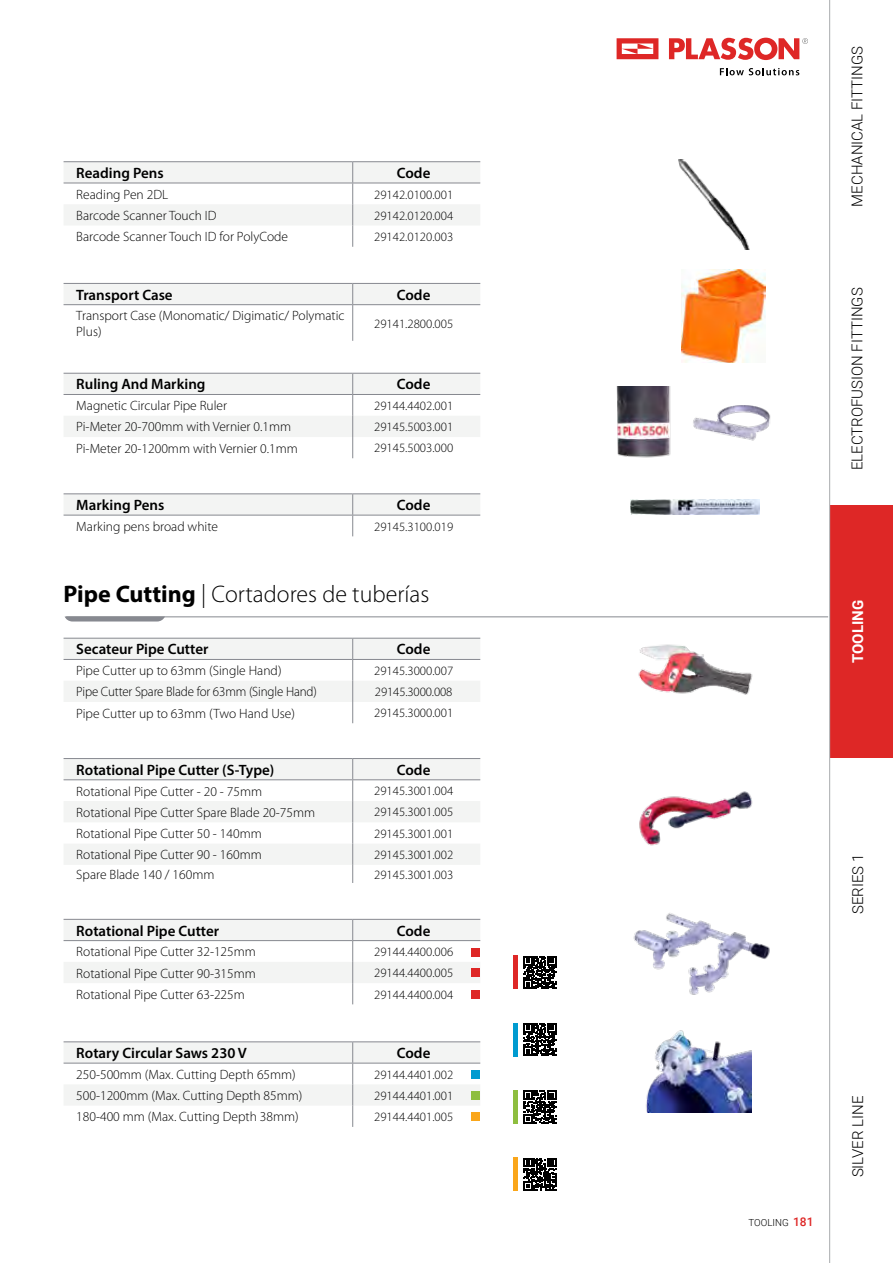
<style>
.page{position:relative;width:893px;height:1263px;background:#fff}
.page>*{position:absolute;margin:0;border:0;box-sizing:border-box;transform-origin:0 0}
.t1{font:300 24px "Myriad Pro";color:#000}
.t2{font:600 15px "Myriad Pro";color:#000}
.t3{font:300 15px "Roboto";color:#000}
.t4{font:700 15px "Roboto";color:#fff}
.t5{font:300 13.5px/16.5px "Myriad Pro";color:#000}
.t6{font:300 13.5px "Myriad Pro";color:#000;scale:.96 1}
.t7{font:300 12.75px "Myriad Pro";color:#000}
.t8{font:300 9.75px "Roboto";color:#000}
.s1{font-weight:700}
.s2{font-weight:500;font-size:12px;color:#de2726}
</style>
<div class="page">
<svg style="left:617px;top:38px;width:41px;height:21px"></svg>
<svg style="left:669px;top:38px;width:139px;height:22px"></svg>
<svg style="left:720px;top:68px;width:79px;height:7px"></svg>
<div style="left:830px;top:505px;width:63px;height:253px;background:#de2726"></div>
<hr style="left:829px;top:0;width:1px;height:1263px;background:#a9abae">
<hr style="left:64px;top:161px;width:289px;height:1px;background:#878990">
<hr style="left:353px;top:161px;width:127px;height:1px;background:#878990">
<svg style="left:64px;top:162px;width:416px;height:85px"></svg>
<svg style="left:64px;top:638px;width:416px;height:85px"></svg>
<hr style="left:64px;top:1041px;width:289px;height:1px;background:#878990">
<hr style="left:353px;top:1041px;width:127px;height:1px;background:#878990">
<svg style="left:64px;top:1042px;width:416px;height:85px"></svg>
<svg style="left:64px;top:758px;width:416px;height:125px"></svg>
<svg style="left:64px;top:919px;width:416px;height:85px"></svg>
<svg style="left:64px;top:283px;width:416px;height:22px"></svg>
<hr style="left:352px;top:305px;width:1px;height:36px;background:#878990">
<svg style="left:64px;top:373px;width:416px;height:85px"></svg>
<hr style="left:64px;top:493px;width:289px;height:1px;background:#878990">
<hr style="left:353px;top:493px;width:127px;height:1px;background:#878990">
<svg style="left:64px;top:494px;width:416px;height:42px"></svg>
<img style="left:679px;top:159px;width:71px;height:91px">
<img style="left:681px;top:269px;width:85px;height:94px">
<img style="left:616px;top:387px;width:55px;height:71px">
<img style="left:693px;top:405px;width:78px;height:36px">
<img style="left:630px;top:500px;width:130px;height:14px">
<img style="left:638px;top:644px;width:115px;height:51px">
<img style="left:639px;top:791px;width:114px;height:55px">
<img style="left:633px;top:913px;width:137px;height:82px">
<img style="left:646px;top:1030px;width:106px;height:82px">
<hr style="left:66px;top:616px;width:762px;height:1px;background:#878990">
<svg style="left:65px;top:616px;width:100px;height:5px"></svg>
<div style="left:471px;top:1070px;width:8px;height:8px;background:#009bd0"></div>
<div style="left:471px;top:948px;width:8px;height:8px;background:#de2726"></div>
<div style="left:471px;top:1091px;width:8px;height:8px;background:#8ebe3f"></div>
<div style="left:471px;top:969px;width:8px;height:8px;background:#de2726"></div>
<div style="left:471px;top:1112px;width:8px;height:9px;background:#faa61a"></div>
<div style="left:471px;top:990px;width:8px;height:9px;background:#de2726"></div>
<svg style="left:523px;top:956px;width:33px;height:33px"></svg>
<div style="left:513px;top:956px;width:5px;height:33px;background:#de2726"></div>
<svg style="left:523px;top:1090px;width:34px;height:34px"></svg>
<svg style="left:523px;top:1091px;width:33px;height:32px"></svg>
<div style="left:513px;top:1090px;width:5px;height:33px;background:#8ebe3f"></div>
<div style="left:513px;top:1023px;width:5px;height:33px;background:#009bd0"></div>
<svg style="left:523px;top:1023px;width:33px;height:33px"></svg>
<svg style="left:556px;top:1158px;width:1px;height:33px"></svg>
<svg style="left:523px;top:1158px;width:33px;height:33px"></svg>
<div style="left:513px;top:1158px;width:5px;height:33px;background:#faa61a"></div>
<p class="t2" style="left:76px;top:163px;width:89px">Reading Pens</p>
<p class="t2" style="left:397px;top:163px;width:35px">Code</p>
<p class="t5" style="left:76px;top:186px;width:93px">Reading Pen 2DL</p>
<p class="t7" style="left:374px;top:187px;width:81px">29142.0100.001</p>
<p class="t5" style="left:76px;top:207px;width:142px">Barcode Scanner Touch ID</p>
<p class="t7" style="left:374px;top:208px;width:81px">29142.0120.004</p>
<p class="t5" style="left:76px;top:228px;width:213px">Barcode Scanner Touch ID for PolyCode</p>
<p class="t7" style="left:374px;top:229px;width:81px">29142.0120.003</p>
<p class="t2" style="left:76px;top:285px;width:98px">Transport Case</p>
<p class="t2" style="left:397px;top:285px;width:35px">Code</p>
<p class="t5" style="left:76px;top:307px;width:270px">Transport Case (Monomatic/ Digimatic/ Polymatic<br>Plus)</p>
<p class="t7" style="left:374px;top:316px;width:81px">29141.2800.005</p>
<p class="t2" style="left:76px;top:375px;width:131px">Ruling And Marking</p>
<p class="t2" style="left:397px;top:375px;width:35px">Code</p>
<p class="t5" style="left:76px;top:397px;width:152px">Magnetic Circular Pipe Ruler</p>
<p class="t7" style="left:374px;top:398px;width:81px">29144.4402.001</p>
<p class="t5" style="left:76px;top:419px;width:216px">Pi-Meter 20-700mm with Vernier 0.1mm</p>
<p class="t7" style="left:374px;top:419px;width:81px">29145.5003.001</p>
<p class="t5" style="left:76px;top:440px;width:223px">Pi-Meter 20-1200mm with Vernier 0.1mm</p>
<p class="t7" style="left:374px;top:440px;width:81px">29145.5003.000</p>
<p class="t2" style="left:76px;top:495px;width:89px">Marking Pens</p>
<p class="t2" style="left:397px;top:495px;width:35px">Code</p>
<p class="t5" style="left:76px;top:518px;width:143px">Marking pens broad white</p>
<p class="t7" style="left:374px;top:519px;width:81px">29145.3100.019</p>
<h1 class="t1" style="left:64px;top:580px;width:367px"><span class="s1">Pipe Cutting</span> | Cortadores de tuberías</h1>
<p class="t2" style="left:76px;top:640px;width:134px">Secateur Pipe Cutter</p>
<p class="t2" style="left:397px;top:640px;width:35px">Code</p>
<p class="t5" style="left:76px;top:662px;width:207px">Pipe Cutter up to 63mm (Single Hand)</p>
<p class="t7" style="left:374px;top:663px;width:81px">29145.3000.007</p>
<p class="t6" style="left:76px;top:684px;width:252px">Pipe Cutter Spare Blade for 63mm (Single Hand)</p>
<p class="t7" style="left:375px;top:684px;width:79px">29145.3000.008</p>
<p class="t5" style="left:76px;top:705px;width:220px">Pipe Cutter up to 63mm (Two Hand Use)</p>
<p class="t7" style="left:374px;top:705px;width:81px">29145.3000.001</p>
<p class="t2" style="left:76px;top:760px;width:200px">Rotational Pipe Cutter (S-Type)</p>
<p class="t2" style="left:397px;top:760px;width:35px">Code</p>
<p class="t5" style="left:76px;top:783px;width:187px">Rotational Pipe Cutter - 20 - 75mm</p>
<p class="t7" style="left:374px;top:783px;width:81px">29145.3001.004</p>
<p class="t5" style="left:76px;top:804px;width:240px">Rotational Pipe Cutter Spare Blade 20-75mm</p>
<p class="t7" style="left:374px;top:804px;width:81px">29145.3001.005</p>
<p class="t5" style="left:76px;top:825px;width:187px">Rotational Pipe Cutter 50 - 140mm</p>
<p class="t7" style="left:374px;top:826px;width:81px">29145.3001.001</p>
<p class="t5" style="left:76px;top:846px;width:187px">Rotational Pipe Cutter 90 - 160mm</p>
<p class="t7" style="left:374px;top:847px;width:81px">29145.3001.002</p>
<p class="t5" style="left:76px;top:866px;width:140px">Spare Blade 140 / 160mm</p>
<p class="t7" style="left:374px;top:867px;width:81px">29145.3001.003</p>
<p class="t2" style="left:76px;top:921px;width:144px">Rotational Pipe Cutter</p>
<p class="t2" style="left:397px;top:921px;width:35px">Code</p>
<p class="t5" style="left:76px;top:943px;width:181px">Rotational Pipe Cutter 32-125mm</p>
<p class="t7" style="left:374px;top:944px;width:81px">29144.4400.006</p>
<p class="t5" style="left:76px;top:965px;width:181px">Rotational Pipe Cutter 90-315mm</p>
<p class="t7" style="left:374px;top:965px;width:81px">29144.4400.005</p>
<p class="t5" style="left:76px;top:986px;width:170px">Rotational Pipe Cutter 63-225m</p>
<p class="t7" style="left:374px;top:986px;width:81px">29144.4400.004</p>
<p class="t2" style="left:76px;top:1043px;width:172px">Rotary Circular Saws 230 V</p>
<p class="t2" style="left:397px;top:1043px;width:35px">Code</p>
<p class="t5" style="left:76px;top:1066px;width:221px">250-500mm (Max. Cutting Depth 65mm)</p>
<p class="t7" style="left:374px;top:1067px;width:81px">29144.4401.002</p>
<p class="t5" style="left:76px;top:1087px;width:228px">500-1200mm (Max. Cutting Depth 85mm)</p>
<p class="t7" style="left:374px;top:1088px;width:81px">29144.4401.001</p>
<p class="t5" style="left:76px;top:1108px;width:224px">180-400 mm (Max. Cutting Depth 38mm)</p>
<p class="t7" style="left:374px;top:1109px;width:81px">29144.4401.005</p>
<p class="t3" style="left:847px;top:207px;width:162px;rotate:-90deg">MECHANICAL FITTINGS</p>
<p class="t3" style="left:847px;top:470px;width:184px;rotate:-90deg">ELECTROFUSION FITTINGS</p>
<p class="t4" style="left:847px;top:663px;width:65px;rotate:-90deg">TOOLING</p>
<p class="t3" style="left:847px;top:914px;width:62px;rotate:-90deg">SERIES 1</p>
<p class="t8" style="left:748px;top:1216px;width:66px">TOOLING <span class="s2">181</span></p>
<p class="t3" style="left:847px;top:1177px;width:83px;rotate:-90deg">SILVER LINE</p>
</div>
